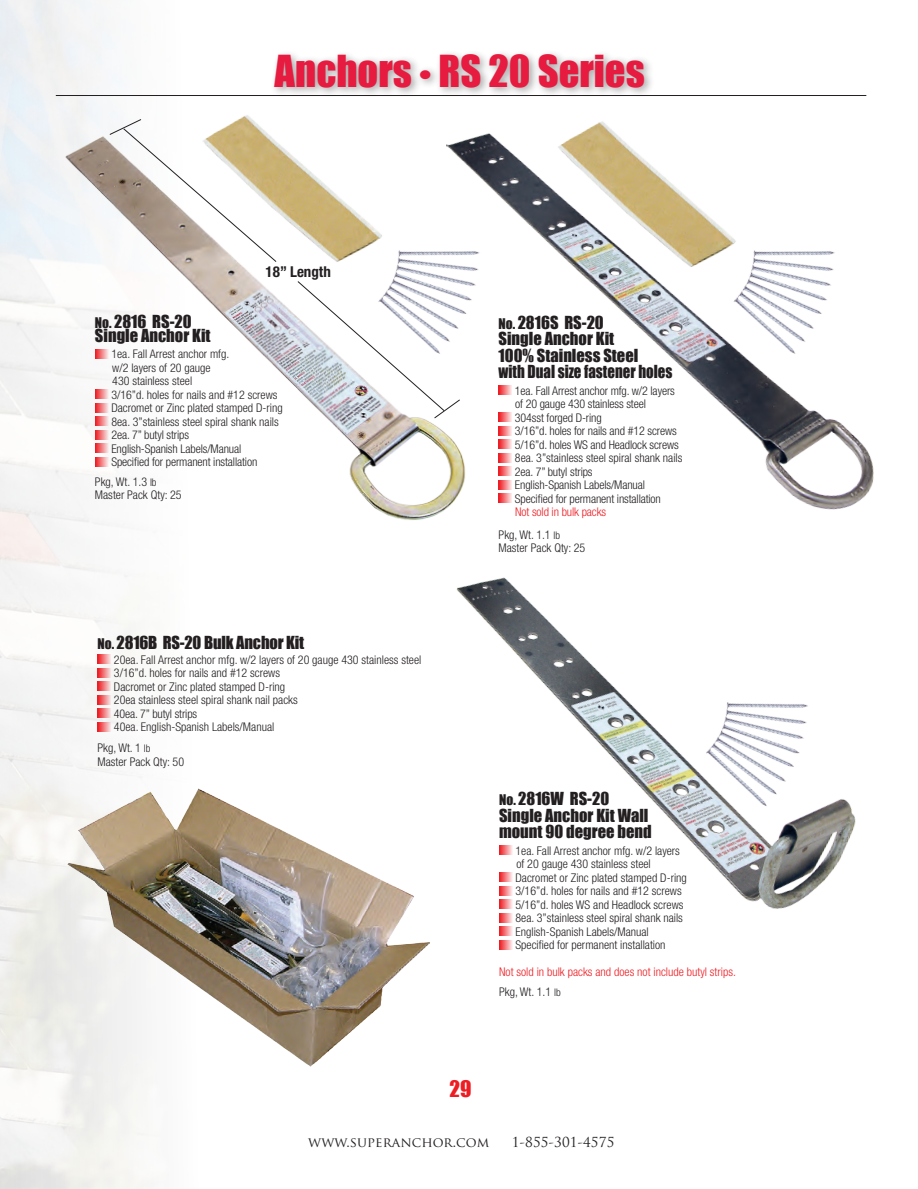
<style>
.page{position:relative;width:918px;height:1189px;background:#fff}
.page>*{position:absolute;margin:0;border:0;box-sizing:border-box;transform-origin:0 0}
.t1{font:40.5px "Impact";color:#e61b3f}
.t2{font:21px "Impact";color:#ee1d23}
.t3{font:16.5px/16.5px "Impact";color:#231f20}
.t4{font:700 condensed 15px "Helvetica Neue";color:#231f20}
.t5{font:13.5px "Trajan Pro";letter-spacing:.01em;color:#231f20}
.t6{font:300 condensed 12px/13.5px "Helvetica Neue";color:#231f20}
.t7{font:300 condensed 12px/22.5px "Helvetica Neue";color:#ee1d23}
.t8{font:300 condensed 11.85px/13.5px "Helvetica Neue";color:#231f20}
.s1{font-size:31.5px}
.s2{font-size:13.5px}
.s3{font-size:10.5px}
.s4{color:#231f20}
.s5{font-size:10.5px;color:#231f20}
</style>
<div class="page">
<img style="left:0;top:0;width:144px;height:1189px">
<div style="left:269px;top:49px;width:386px;height:49px;background:#231f20;opacity:.4"></div>
<hr style="left:56px;top:95px;width:810px;height:1px;background:#231f20">
<img style="left:45px;top:120px;width:339px;height:428px">
<svg style="left:97px;top:655px;width:14px;height:9px"></svg>
<svg style="left:97px;top:668px;width:14px;height:9px"></svg>
<svg style="left:97px;top:682px;width:14px;height:9px"></svg>
<svg style="left:97px;top:695px;width:14px;height:9px"></svg>
<svg style="left:97px;top:709px;width:14px;height:9px"></svg>
<svg style="left:97px;top:722px;width:14px;height:9px"></svg>
<img style="left:33px;top:761px;width:369px;height:334px">
<img style="left:184px;top:77px;width:218px;height:225px">
<img style="left:384px;top:112px;width:490px;height:408px">
<svg style="left:498px;top:386px;width:14px;height:9px"></svg>
<svg style="left:498px;top:413px;width:14px;height:9px"></svg>
<svg style="left:498px;top:426px;width:14px;height:9px"></svg>
<svg style="left:498px;top:440px;width:14px;height:9px"></svg>
<svg style="left:498px;top:453px;width:14px;height:9px"></svg>
<svg style="left:498px;top:467px;width:14px;height:9px"></svg>
<svg style="left:498px;top:480px;width:14px;height:9px"></svg>
<svg style="left:498px;top:494px;width:14px;height:9px"></svg>
<img style="left:377px;top:534px;width:479px;height:435px">
<svg style="left:499px;top:846px;width:13px;height:9px"></svg>
<svg style="left:499px;top:873px;width:13px;height:9px"></svg>
<svg style="left:499px;top:886px;width:13px;height:9px"></svg>
<svg style="left:499px;top:900px;width:13px;height:9px"></svg>
<svg style="left:499px;top:913px;width:13px;height:9px"></svg>
<svg style="left:499px;top:927px;width:13px;height:9px"></svg>
<svg style="left:499px;top:940px;width:13px;height:9px"></svg>
<img style="left:689px;top:668px;width:137px;height:148px">
<img style="left:362px;top:216px;width:135px;height:147px">
<svg style="left:95px;top:349px;width:13px;height:9px"></svg>
<svg style="left:95px;top:390px;width:13px;height:9px"></svg>
<svg style="left:95px;top:403px;width:13px;height:9px"></svg>
<svg style="left:95px;top:417px;width:13px;height:9px"></svg>
<svg style="left:95px;top:430px;width:13px;height:9px"></svg>
<svg style="left:95px;top:444px;width:13px;height:9px"></svg>
<svg style="left:95px;top:457px;width:13px;height:9px"></svg>
<img style="left:539px;top:84px;width:216px;height:222px">
<img style="left:717px;top:216px;width:135px;height:147px">
<svg style="left:109px;top:119px;width:168px;height:144px"></svg>
<svg style="left:297px;top:280px;width:163px;height:139px"></svg>
<h1 class="t1" style="left:274px;top:39px;width:371px">Anchors <span class="s1">•</span> RS 20 Series</h1>
<p class="t4" style="left:265px;top:263px;width:67px">18” Length</p>
<h3 class="t3" style="left:95px;top:315px;width:117px;line-height:13.5px"><span class="s2">No.</span> 2816 RS-20<br>Single Anchor Kit</h3>
<p class="t8" style="left:111px;top:347px;width:168px">1ea. Fall Arrest anchor mfg.<br>w/2 layers of 20 gauge<br>430 stainless steel<br>3/16”d. holes for nails and #12 screws</p>
<p class="t6" style="left:111px;top:401px;width:173px">Dacromet or Zinc plated stamped D-ring 8ea. 3”stainless steel spiral shank nails 2ea. 7” butyl strips<br>English-Spanish Labels/Manual<br>Specified for permanent installation</p>
<p class="t6" style="left:95px;top:475px;width:88px">Pkg, Wt. 1.3 <span class="s3">lb<br></span>Master Pack Qty: 25</p>
<h3 class="t3" style="left:97px;top:634px;width:208px"><span class="s2">No.</span> 2816B RS-20 Bulk Anchor Kit</h3>
<p class="t6" style="left:114px;top:653px;width:309px">20ea. Fall Arrest anchor mfg. w/2 layers of 20 gauge 430 stainless steel 3/16”d. holes for nails and #12 screws<br>Dacromet or Zinc plated stamped D-ring<br>20ea stainless steel spiral shank nail packs<br>40ea. 7” butyl strips<br>40ea. English-Spanish Labels/Manual</p>
<p class="t6" style="left:97px;top:741px;width:88px">Pkg, Wt. 1 <span class="s3">lb<br></span>Master Pack Qty: 50</p>
<h3 class="t3" style="left:498px;top:313px;width:175px"><span class="s2">No.</span> 2816S RS-20<br>Single Anchor Kit<br>100% Stainless Steel<br>with Dual size fastener holes</h3>
<p class="t6" style="left:515px;top:383px;width:169px">1ea. Fall Arrest anchor mfg. w/2 layers of 20 gauge 430 stainless steel<br>304sst forged D-ring<br>3/16”d. holes for nails and #12 screws 5/16”d. holes WS and Headlock screws 8ea. 3”stainless steel spiral shank nails 2ea. 7” butyl strips<br>English-Spanish Labels/Manual Specified for permanent installation</p>
<p class="t7" style="left:498px;top:500px;width:109px;text-indent:17px">Not sold in bulk packs<br><span class="s4">Pkg, Wt. 1.1</span> <span class="s5">lb</span></p>
<p class="t6" style="left:498px;top:541px;width:88px">Master Pack Qty: 25</p>
<h3 class="t3" style="left:499px;top:790px;width:154px"><span class="s2">No.</span> 2816W RS-20<br>Single Anchor Kit Wall mount 90 degree bend</h3>
<p class="t6" style="left:515px;top:844px;width:173px">1ea. Fall Arrest anchor mfg. w/2 layers of 20 gauge 430 stainless steel Dacromet or Zinc plated stamped D-ring 3/16”d. holes for nails and #12 screws 5/16”d. holes WS and Headlock screws 8ea. 3”stainless steel spiral shank nails English-Spanish Labels/Manual Specified for permanent installation</p>
<p class="t7" style="left:499px;top:962px;width:238px;line-height:19.5px">Not sold in bulk packs and does not include butyl strips.<br><span class="s4">Pkg, Wt. 1.1</span> <span class="s5">lb</span></p>
<h2 class="t2" style="left:449px;top:1072px;width:23px">29</h2>
<p class="t5" style="left:308px;top:1133px;width:182px">WWW.SUPERANCHOR.COM</p>
<p class="t5" style="left:512px;top:1133px;width:104px">1-855-301-4575</p>
</div>
